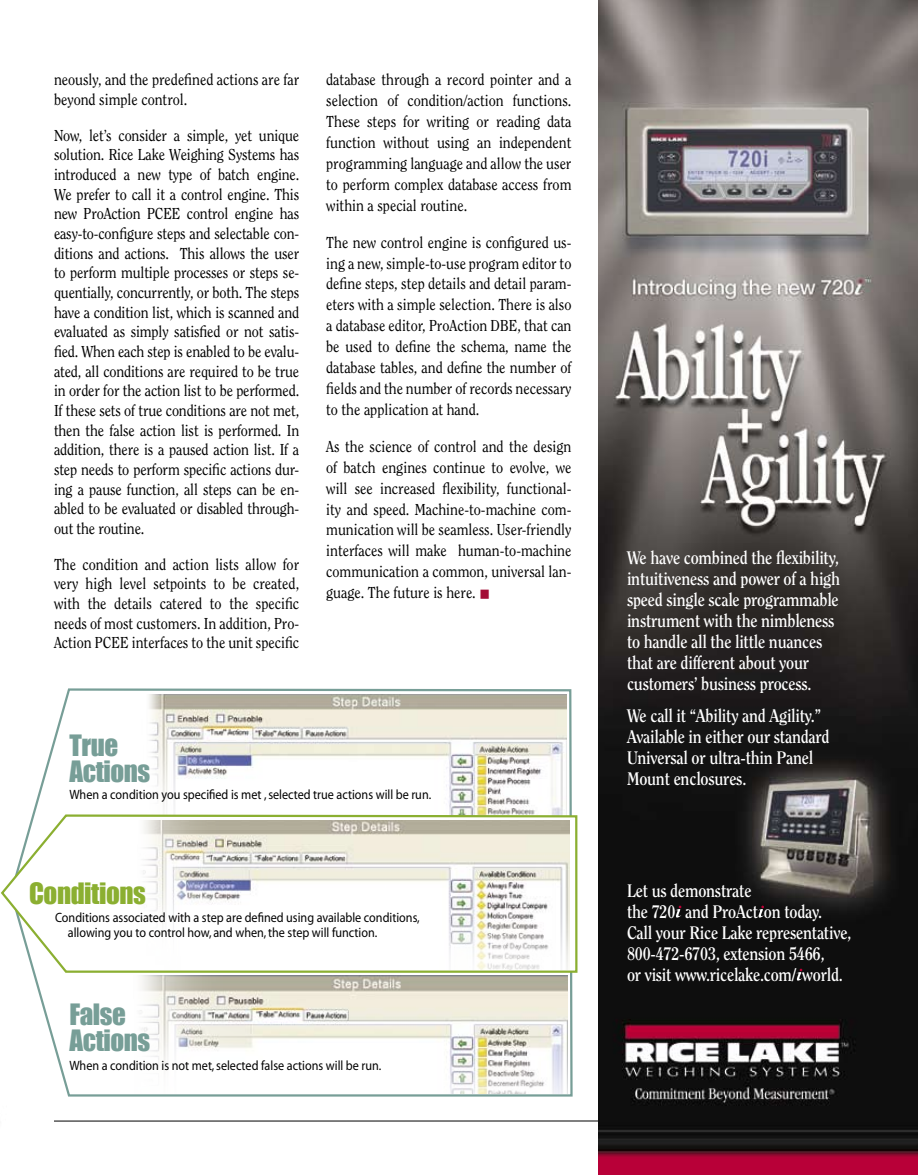
<style>
.page{position:relative;width:918px;height:1175px;background:#fff}
.page>*{position:absolute;margin:0;border:0;box-sizing:border-box;transform-origin:0 0}
.t1{font:27px/25.5px "Impact";letter-spacing:-.015em;color:#779e97}
.t2{font:27px "Impact";letter-spacing:-.015em;color:#8baf31}
.t3{font:700 18px/21px "Clearface Std";letter-spacing:-.015em;color:#fff;scale:.9 1}
.t4{font:15.75px/19.6px "Clearface Std";color:#000;text-align:justify;scale:.9 1}
.t5{font:13.5px/15px "Myriad";color:#000;scale:.9 1}
.s1{color:#a30b35}
</style>
<div class="page">
<hr style="left:54px;top:1120px;width:790px;height:1px;background:#000">
<img style="left:598px;top:0;width:320px;height:1174px">
<svg style="left:32px;top:688px;width:541px;height:409px"></svg>
<img style="left:90px;top:694px;width:476px;height:119px">
<svg style="left:1px;top:813px;width:577px;height:160px"></svg>
<img style="left:95px;top:820px;width:474px;height:149px">
<svg style="left:675px;top:905px;width:6px;height:13px"></svg>
<svg style="left:758px;top:905px;width:6px;height:13px"></svg>
<svg style="left:796px;top:968px;width:6px;height:13px"></svg>
<p class="t4" style="left:54px;top:70px;width:274px">neously, and the predefined actions are far beyond simple control.</p>
<p class="t4" style="left:54px;top:125px;width:274px">Now, let’s consider a simple, yet unique solution. Rice Lake Weighing Systems has introduced a new type of batch engine.<br>We prefer to call it a control engine. This new ProAction PCEE control engine has easy-to-configure steps and selectable con&shy;ditions and actions. This allows the user to perform multiple processes or steps se&shy;quentially, concurrently, or both. The steps have a condition list, which is scanned and evaluated as simply satisfied or not satis&shy;fied. When each step is enabled to be evalu&shy;ated, all conditions are required to be true in order for the action list to be performed.<br>If these sets of true conditions are not met, then the false action list is performed. In addition, there is a paused action list. If a step needs to perform specific actions dur&shy;ing a pause function, all steps can be en&shy;abled to be evaluated or disabled through&shy;out the routine.</p>
<p class="t4" style="left:54px;top:554px;width:274px">The condition and action lists allow for very high level setpoints to be created, with the details catered to the specific needs of most customers. In addition, Pro-Action PCEE interfaces to the unit specific</p>
<p class="t4" style="left:326px;top:69px;width:274px;line-height:20.9px">database through a record pointer and a selection of condition/action functions.<br>These steps for writing or reading data function without using an independent programming language and allow the user to perform complex database access from within a special routine.</p>
<p class="t4" style="left:326px;top:232px;width:274px;line-height:20.9px">The new control engine is configured us&shy;ing a new, simple-to-use program editor to define steps, step details and detail param&shy;eters with a simple selection. There is also a database editor, ProAction DBE, that can be used to define the schema, name the database tables, and define the number of fields and the number of records necessary to the application at hand.</p>
<p class="t4" style="left:326px;top:436px;width:274px;line-height:20.9px">As the science of control and the design of batch engines continue to evolve, we will see increased flexibility, functional&shy;ity and speed. Machine-to-machine com&shy;munication will be seamless. User-friendly interfaces will make human-to-machine communication a common, universal lan&shy;guage. The future is here. <span class="s1">■</span></p>
<h1 class="t1" style="left:69px;top:732px;width:82px">True<br>Actions</h1>
<p class="t5" style="left:69px;top:788px;width:404px">When a condition you specified is met , selected true actions will be run.</p>
<h1 class="t2" style="left:29px;top:872px;width:118px">Conditions</h1>
<p class="t5" style="left:68px;top:910px;width:393px;text-indent:-13px">Conditions associated with a step are defined using available conditions, allowing you to control how, and when, the step will function.</p>
<h1 class="t1" style="left:69px;top:1001px;width:82px">False<br>Actions</h1>
<p class="t5" style="left:69px;top:1058px;width:348px">When a condition is not met, selected false actions will be run.</p>
<p class="t3" style="left:627px;top:547px;width:238px">We have combined the flexibility, intuitiveness and power of a high speed single scale programmable instrument with the nimbleness to handle all the little nuances that are different about your customers’ business process.</p>
<p class="t3" style="left:627px;top:705px;width:227px">We call it “Ability and Agility.”<br>Available in either our standard<br>Universal or ultra-thin Panel<br>Mount enclosures.</p>
<p class="t3" style="left:627px;top:879px;width:251px">Let us demonstrate<br>the 720 and ProAct on today.<br>Call your Rice Lake representative,<br>800-472-6703, extension 5466,<br>or visit www.ricelake.com/ world.</p>
</div>
